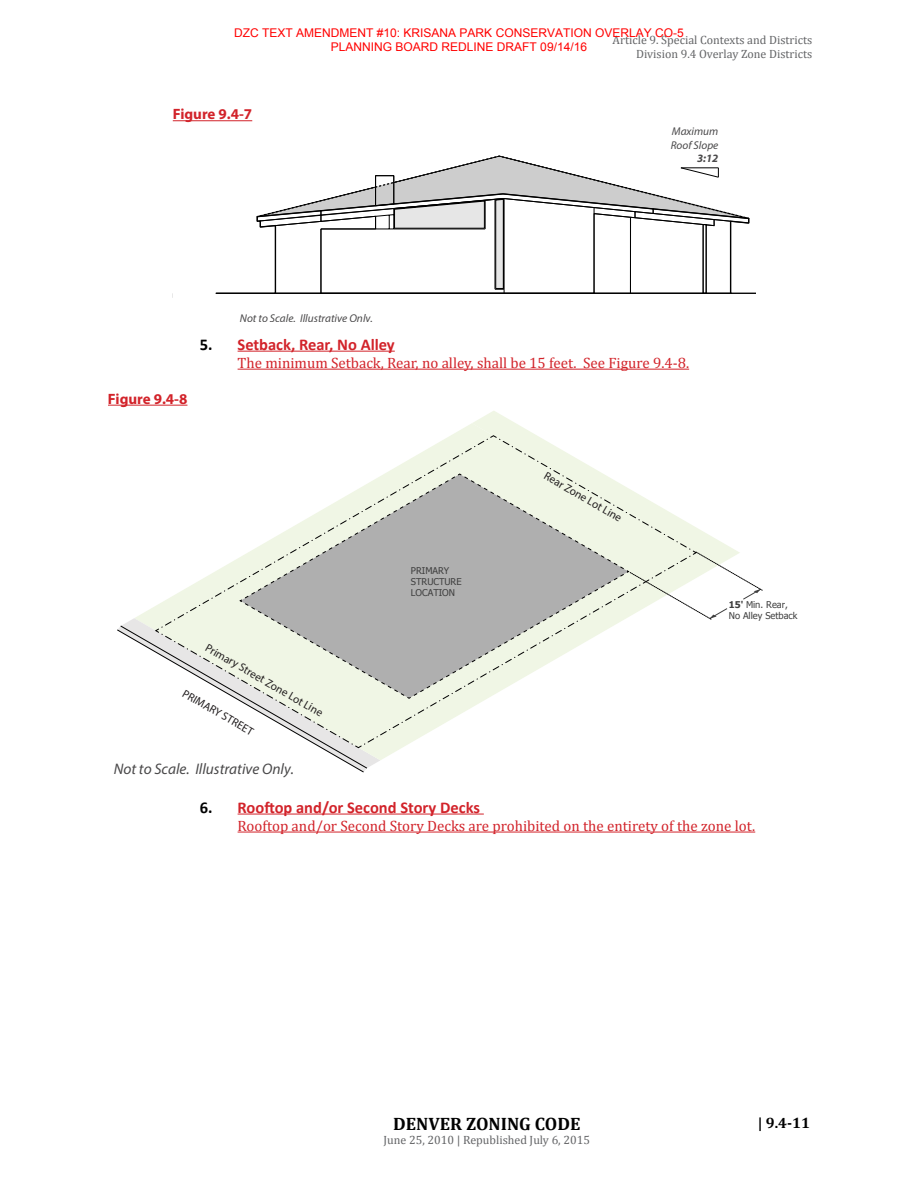
<style>
.page{position:relative;width:918px;height:1188px;background:#fff}
.page>*{position:absolute;margin:0;border:0;box-sizing:border-box;transform-origin:0 0}
.t1{font:700 18px "Cambria";color:#000}
.t2{font:700 16.5px "Calibri";color:#d2232a}
.t3{font:italic 15.3px "Myriad Pro";color:#4a494a}
.body_3{font:15px "Cambria";color:#d2232a}
.body_1{font:700 15px "Myriad Pro";color:#d2232a}
.t4{font:700 15px "Cambria";color:#000}
.t5{font:12px/14.4px "Cambria";color:#636466;text-align:right}
.t6{font:12px/14.4px "Arial";color:#f00;text-align:center}
.t7{font:italic 11.4px "Myriad";color:#231f20}
.t8{font:italic 11.25px/13.5px "Myriad Pro";color:#4a494a;text-align:right}
.t9{font:9.3px/11.2px "Tahoma";color:#3f3f3f}
.s1{font-weight:700}
.s2{color:#000}
</style>
<div class="page">
<hr style="left:173px;top:120px;width:79px;height:1px;background:#d2232a">
<hr style="left:238px;top:351px;width:157px;height:1px;background:#d2232a">
<hr style="left:238px;top:369px;width:451px;height:1px;background:#d2232a">
<hr style="left:108px;top:405px;width:79px;height:1px;background:#d2232a">
<hr style="left:238px;top:814px;width:246px;height:1px;background:#d2232a">
<hr style="left:238px;top:832px;width:517px;height:1px;background:#d2232a">
<svg style="left:257px;top:155px;width:492px;height:139px"></svg>
<svg style="left:117px;top:411px;width:646px;height:362px"></svg>
<p class="t6" style="left:234px;top:26px;width:451px">DZC TEXT AMENDMENT #10: KRISANA PARK CONSERVATION OVERLAY CO-5<br>PLANNING BOARD REDLINE DRAFT 09/14/16</p>
<p class="t5" style="left:613px;top:32px;width:201px">Article 9. Special Contexts and Districts<br>Division 9.4 Overlay Zone Districts</p>
<p class="body_1" style="left:173px;top:104px;width:81px">Figure 9.4-7</p>
<p class="t8" style="left:240px;top:311px;width:135px">Not to Scale. Illustrative Only.</p>
<p class="t8" style="left:671px;top:124px;width:49px">Maximum<br>Roof Slope<br><span class="s1">3:12</span></p>
<p class="body_1" style="left:108px;top:389px;width:81px">Figure 9.4-8</p>
<p class="t2" style="left:200px;top:334px;width:197px"><span class="s2">5.</span> Setback, Rear, No Alley</p>
<p class="body_3" style="left:238px;top:354px;width:453px">The minimum Setback, Rear, no alley, shall be 15 feet. See Figure 9.4-8.</p>
<p class="t9" style="left:411px;top:564px;width:52px">PRIMARY<br>STRUCTURE<br>LOCATION</p>
<p class="t7" style="left:549px;top:469px;width:89px;rotate:30deg">Rear Zone Lot Line</p>
<p class="t7" style="left:210px;top:640px;width:135px;rotate:30deg">Primary Street Zone Lot Line</p>
<p class="t7" style="left:187px;top:686px;width:81px;rotate:30deg">PRIMARY STREET</p>
<p class="t9" style="left:729px;top:598px;width:70px"><span class="s1">15'</span> Min. Rear,<br>No Alley Setback</p>
<p class="t3" style="left:114px;top:760px;width:182px">Not to Scale. Illustrative Only.</p>
<p class="t2" style="left:200px;top:797px;width:282px"><span class="s2">6.</span> Rooftop and/or Second Story Decks</p>
<p class="body_3" style="left:238px;top:817px;width:519px">Rooftop and/or Second Story Decks are prohibited on the entirety of the zone lot.</p>
<p class="t1" style="left:393px;top:1111px;width:189px">DENVER ZONING CODE</p>
<p class="t4" style="left:758px;top:1113px;width:54px">| 9.4-11</p>
<p class="t5" style="left:384px;top:1133px;width:208px">June 25, 2010 | Republished July 6, 2015</p>
</div>
